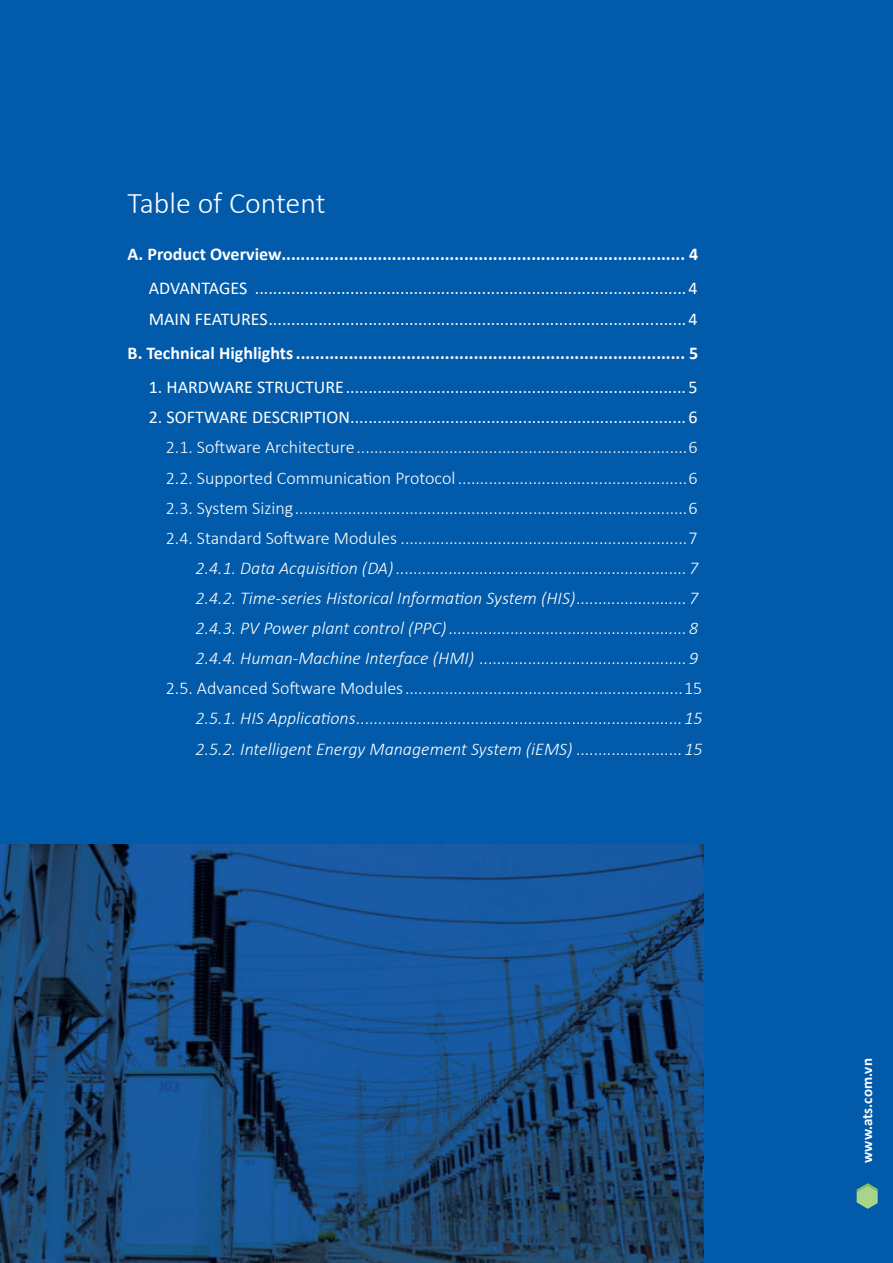
<style>
.page{position:relative;width:893px;height:1263px;background:#015aaa}
.page>*{position:absolute;margin:0;border:0;box-sizing:border-box;transform-origin:0 0}
.t1{font:300 30px "Calibri";color:#fff}
.t2{font:italic 300 18px "Calibri";color:#fff}
.t3{font:300 18px "Calibri";color:#fff}
.t4{font:18px "Calibri";color:#fff}
.t5{font:700 18px "Calibri";color:#fff}
.t6{font:700 15px "Calibri";color:#fff}
</style>
<div class="page">
<svg style="left:857px;top:1183px;width:21px;height:26px"></svg>
<img style="left:0;top:845px;width:703px;height:418px">
<p class="t1" style="left:128px;top:184px;width:200px">Table of Content</p>
<p class="t5" style="left:128px;top:241px;width:572px">A. Product Overview.................................................................................... 4</p>
<p class="t4" style="left:149px;top:276px;width:550px">ADVANTAGES ...............................................................................................4</p>
<p class="t4" style="left:149px;top:306px;width:550px">MAIN FEATURES............................................................................................4</p>
<p class="t5" style="left:128px;top:340px;width:572px">B. Technical Highlights................................................................................. 5</p>
<p class="t4" style="left:149px;top:375px;width:550px">1. HARDWARE STRUCTURE........................................................................... 5</p>
<p class="t4" style="left:149px;top:405px;width:550px">2. SOFTWARE DESCRIPTION.......................................................................... 6</p>
<p class="t3" style="left:166px;top:436px;width:533px">2.1. Software Architecture...........................................................................6</p>
<p class="t3" style="left:166px;top:466px;width:533px">2.2. Supported Communication Protocol ....................................................6</p>
<p class="t3" style="left:166px;top:496px;width:533px">2.3. System Sizing.........................................................................................6</p>
<p class="t3" style="left:166px;top:527px;width:533px">2.4. Standard Software Modules .................................................................7</p>
<p class="t2" style="left:196px;top:557px;width:504px">2.4.1. Data Acquisition (DA)..................................................................7</p>
<p class="t2" style="left:196px;top:587px;width:504px">2.4.2. Time-series Historical Information System (HIS).........................7</p>
<p class="t2" style="left:196px;top:617px;width:504px">2.4.3. PV Power plant control (PPC)......................................................8</p>
<p class="t2" style="left:196px;top:647px;width:504px">2.4.4. Human-Machine Interface (HMI) ...............................................9</p>
<p class="t3" style="left:166px;top:677px;width:538px">2.5. Advanced Software Modules...............................................................15</p>
<p class="t2" style="left:196px;top:707px;width:509px">2.5.1. HIS Applications..........................................................................15</p>
<p class="t2" style="left:196px;top:737px;width:509px">2.5.2. Intelligent Energy Management System (iEMS) ........................15</p>
<p class="t6" style="left:857px;top:1163px;width:106px;rotate:-90deg">www.ats.com.vn</p>
</div>
